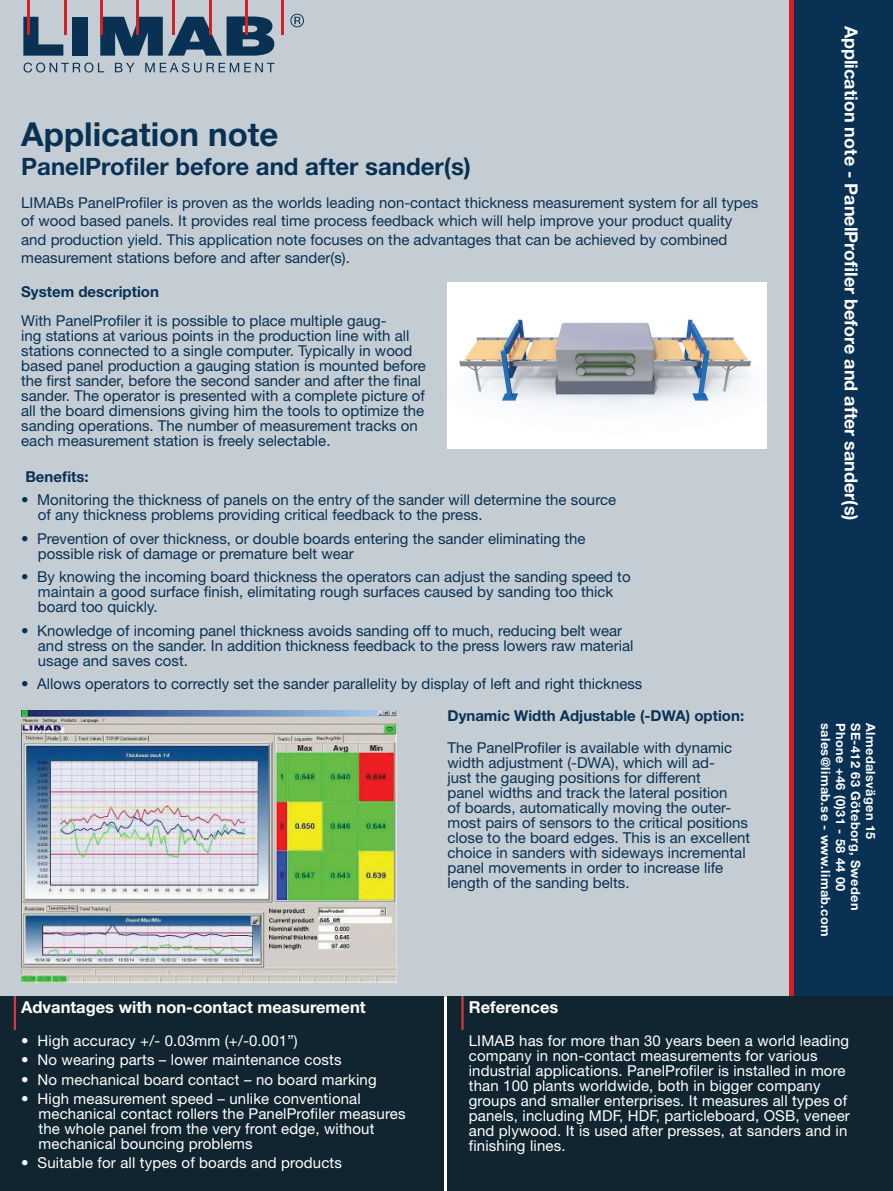
<style>
.page{position:relative;width:893px;height:1191px;background:#fff}
.page>*{position:absolute;margin:0;border:0;box-sizing:border-box;transform-origin:0 0}
.t1{font:700 33px "Helvetica Neue";color:#093154}
.t2{font:700 24px "Helvetica Neue";color:#093154}
.t3{font:700 18px "Helvetica Neue";color:#fff}
.t4{font:700 16.5px "Helvetica Neue";color:#fff}
.t5{font:15px/15px "Helvetica Neue";color:#093154}
.t6{font:15px/15px "Helvetica Neue";letter-spacing:.01em;color:#fff}
.t7{font:700 15px "Helvetica Neue";color:#093154}
.t8{font:700 12.75px "Helvetica Neue";letter-spacing:.03em;color:#fff}
</style>
<div class="page">
<div style="left:794px;top:0;width:99px;height:996px;background:#093154"></div>
<div style="left:0;top:0;width:794px;height:996px;background:#c4cdd3"></div>
<svg style="left:23px;top:17px;width:40px;height:39px"></svg>
<svg style="left:290px;top:14px;width:14px;height:13px"></svg>
<div style="left:73px;top:17px;width:15px;height:39px;background:#093154"></div>
<svg style="left:100px;top:16px;width:174px;height:40px"></svg>
<hr style="left:282px;top:0;width:2px;height:35px;background:#d51f26">
<hr style="left:245px;top:0;width:3px;height:35px;background:#d51f26">
<hr style="left:209px;top:0;width:2px;height:35px;background:#d51f26">
<hr style="left:173px;top:0;width:2px;height:35px;background:#d51f26">
<hr style="left:137px;top:0;width:2px;height:35px;background:#d51f26">
<hr style="left:100px;top:0;width:2px;height:35px;background:#d51f26">
<hr style="left:64px;top:0;width:2px;height:35px;background:#d51f26">
<hr style="left:28px;top:0;width:2px;height:35px;background:#d51f26">
<svg style="left:24px;top:63px;width:250px;height:10px"></svg>
<hr style="left:790px;top:0;width:4px;height:996px;background:#d51f26">
<div style="left:0;top:996px;width:443px;height:195px;background:#112530"></div>
<hr style="left:14px;top:996px;width:2px;height:34px;background:#d93642">
<div style="left:448px;top:996px;width:445px;height:195px;background:#112530"></div>
<hr style="left:461px;top:996px;width:3px;height:34px;background:#d93642">
<img style="left:21px;top:710px;width:376px;height:272px">
<img style="left:448px;top:282px;width:318px;height:166px">
<h1 class="t1" style="left:21px;top:114px;width:259px">Application note</h1>
<h2 class="t2" style="left:21px;top:152px;width:451px">PanelProfiler before and after sander(s)</h2>
<p class="t5" style="left:21px;top:194px;width:739px;line-height:18px">LIMABs PanelProfiler is proven as the worlds leading non-contact thickness measurement system for all types of wood based panels. It provides real time process feedback which will help improve your product quality and production yield. This application note focuses on the advantages that can be achieved by combined measurement stations before and after sander(s).</p>
<p class="t7" style="left:21px;top:283px;width:139px">System description</p>
<p class="t5" style="left:21px;top:313px;width:406px">With PanelProfiler it is possible to place multiple gaug-<br>ing stations at various points in the production line with all stations connected to a single computer. Typically in wood based panel production a gauging station is mounted before the first sander, before the second sander and after the final sander. The operator is presented with a complete picture of all the board dimensions giving him the tools to optimize the sanding operations. The number of measurement tracks on each measurement station is freely selectable.</p>
<p class="t7" style="left:25px;top:467px;width:65px">Benefits:</p>
<p class="t5" style="left:38px;top:492px;width:580px;text-indent:-17px">• Monitoring the thickness of panels on the entry of the sander will determine the source of any thickness problems providing critical feedback to the press.</p>
<p class="t5" style="left:38px;top:530px;width:549px;text-indent:-17px">• Prevention of over thickness, or double boards entering the sander eliminating the possible risk of damage or premature belt wear</p>
<p class="t5" style="left:38px;top:569px;width:594px;text-indent:-17px">• By knowing the incoming board thickness the operators can adjust the sanding speed to maintain a good surface finish, elimitating rough surfaces caused by sanding too thick board too quickly.</p>
<p class="t5" style="left:38px;top:622px;width:597px;text-indent:-17px">• Knowledge of incoming panel thickness avoids sanding off to much, reducing belt wear and stress on the sander. In addition thickness feedback to the press lowers raw material usage and saves cost.</p>
<p class="t5" style="left:21px;top:676px;width:623px">• Allows operators to correctly set the sander parallelity by display of left and right thickness</p>
<p class="t4" style="left:21px;top:997px;width:346px">Advantages with non-contact measurement</p>
<p class="t7" style="left:448px;top:706px;width:298px">Dynamic Width Adjustable (-DWA) option:</p>
<p class="t5" style="left:448px;top:739px;width:304px">The PanelProfiler is available with dynamic width adjustment (-DWA), which will ad-<br>just the gauging positions for different<br>panel widths and track the lateral position<br>of boards, automatically moving the outer&shy;most pairs of sensors to the critical positions close to the board edges. This is an excellent choice in sanders with sideways incremental panel movements in order to increase life length of the sanding belts.</p>
<p class="t4" style="left:469px;top:997px;width:91px">References</p>
<p class="t3" style="left:862px;top:26px;width:497px;rotate:90deg">Application note - PanelProfiler before and after sander(s)</p>
<p class="t8" style="left:833px;top:723px;width:215px;rotate:90deg">sales@limab.se - www.limab.com</p>
<p class="t8" style="left:848px;top:723px;width:169px;rotate:90deg">Phone +46 (0)31 - 58 44 00</p>
<p class="t8" style="left:863px;top:723px;width:189px;rotate:90deg">SE-412 63 Göteborg, Sweden</p>
<p class="t8" style="left:878px;top:723px;width:118px;rotate:90deg">Almedalsvägen 15</p>
<p class="t6" style="left:21px;top:1033px;width:278px">• High accuracy +/- 0.03mm (+/-0.001”)</p>
<p class="t6" style="left:21px;top:1052px;width:322px">• No wearing parts – lower maintenance costs</p>
<p class="t6" style="left:21px;top:1071px;width:357px">• No mechanical board contact – no board marking</p>
<p class="t6" style="left:39px;top:1090px;width:369px;text-indent:-17px">• High measurement speed – unlike conventional mechanical contact rollers the PanelProfiler measures the whole panel from the very front edge, without mechanical bouncing problems</p>
<p class="t6" style="left:21px;top:1155px;width:322px">• Suitable for all types of boards and products</p>
<p class="t6" style="left:469px;top:1033px;width:383px">LIMAB has for more than 30 years been a world leading company in non-contact measurements for various industrial applications. PanelProfiler is installed in more than 100 plants worldwide, both in bigger company groups and smaller enterprises. It measures all types of panels, including MDF, HDF, particleboard, OSB, veneer and plywood. It is used after presses, at sanders and in finishing lines.</p>
</div>
